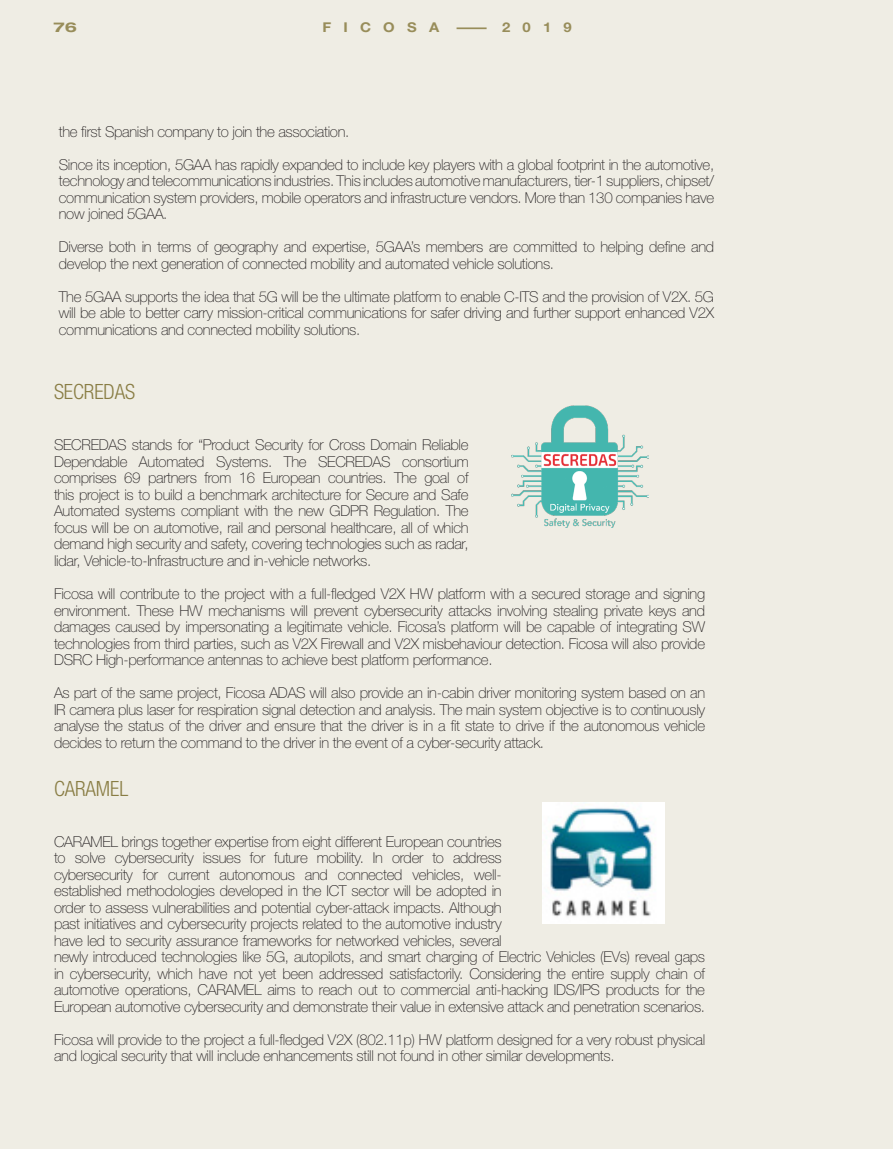
<style>
.page{position:relative;width:893px;height:1149px;background:#fff}
.page>*{position:absolute;margin:0;border:0;box-sizing:border-box;transform-origin:0 0}
.PARRAFO{font:300 condensed 21px "Helvetica Neue LT Std";letter-spacing:-.005em;color:#897d44}
.PARRAFO-2{font:100 15px/16.5px "Helvetica Neue LT Std";letter-spacing:-.02em;color:#231f20;text-align:justify}
.t1{font:700 13.5px "Helvetica Neue LT Std";letter-spacing:.825em;color:#988d5a;scale:1.1 1}
.t2{font:700 expanded 13.5px "Helvetica Neue LT Std";color:#988d5a;scale:1.1 1}
</style>
<div class="page">
<div style="left:0;top:0;width:893px;height:1148px;background:#efede4"></div>
<img style="left:512px;top:406px;width:137px;height:121px">
<img style="left:543px;top:802px;width:121px;height:121px">
<p class="t2" style="left:53px;top:19px;width:23px">76</p>
<p class="t1" style="left:322px;top:19px;width:228px">FICOSA—2019</p>
<p class="PARRAFO-2" style="left:59px;top:123px;width:292px">the first Spanish company to join the association.</p>
<p class="PARRAFO-2" style="left:59px;top:156px;width:657px">Since its inception, 5GAA has rapidly expanded to include key players with a global footprint in the automotive, technology and telecommunications industries. This includes automotive manufacturers, tier-1 suppliers, chipset/ communication system providers, mobile operators and infrastructure vendors. More than 130 companies have now joined 5GAA.</p>
<p class="PARRAFO-2" style="left:59px;top:238px;width:657px">Diverse both in terms of geography and expertise, 5GAA’s members are committed to helping define and develop the next generation of connected mobility and automated vehicle solutions.</p>
<p class="PARRAFO-2" style="left:59px;top:288px;width:657px">The 5GAA supports the idea that 5G will be the ultimate platform to enable C-ITS and the provision of V2X. 5G will be able to better carry mission-critical communications for safer driving and further support enhanced V2X communications and connected mobility solutions.</p>
<p class="PARRAFO" style="left:54px;top:380px;width:83px">SECREDAS</p>
<p class="PARRAFO-2" style="left:54px;top:436px;width:416px">SECREDAS stands for “Product Security for Cross Domain Reliable Dependable Automated Systems. The SECREDAS consortium comprises 69 partners from 16 European countries. The goal of this project is to build a benchmark architecture for Secure and Safe Automated systems compliant with the new GDPR Regulation. The focus will be on automotive, rail and personal healthcare, all of which demand high security and safety, covering technologies such as radar, lidar, Vehicle-to-Infrastructure and in-vehicle networks.</p>
<p class="PARRAFO-2" style="left:54px;top:585px;width:653px">Ficosa will contribute to the project with a full-fledged V2X HW platform with a secured storage and signing environment. These HW mechanisms will prevent cybersecurity attacks involving stealing private keys and damages caused by impersonating a legitimate vehicle. Ficosa’s platform will be capable of integrating SW technologies from third parties, such as V2X Firewall and V2X misbehaviour detection. Ficosa will also provide DSRC High-performance antennas to achieve best platform performance.</p>
<p class="PARRAFO-2" style="left:54px;top:684px;width:653px">As part of the same project, Ficosa ADAS will also provide an in-cabin driver monitoring system based on an IR camera plus laser for respiration signal detection and analysis. The main system objective is to continuously analyse the status of the driver and ensure that the driver is in a fit state to drive if the autonomous vehicle decides to return the command to the driver in the event of a cyber-security attack.</p>
<p class="PARRAFO" style="left:54px;top:776px;width:76px">CARAMEL</p>
<p class="PARRAFO-2" style="left:54px;top:832px;width:653px;text-align:left">CARAMEL brings together expertise from eight different European countries<br>to solve cybersecurity issues for future mobility. In order to address<br>cybersecurity for current autonomous and connected vehicles, well-<br>established methodologies developed in the ICT sector will be adopted in<br>order to assess vulnerabilities and potential cyber-attack impacts. Although<br>past initiatives and cybersecurity projects related to the automotive industry<br>have led to security assurance frameworks for networked vehicles, several<br>newly introduced technologies like 5G, autopilots, and smart charging of Electric Vehicles (EVs) reveal gaps in cybersecurity, which have not yet been addressed satisfactorily. Considering the entire supply chain of automotive operations, CARAMEL aims to reach out to commercial anti-hacking IDS/IPS products for the European automotive cybersecurity and demonstrate their value in extensive attack and penetration scenarios.</p>
<p class="PARRAFO-2" style="left:54px;top:1030px;width:653px">Ficosa will provide to the project a full-fledged V2X (802.11p) HW platform designed for a very robust physical and logical security that will include enhancements still not found in other similar developments.</p>
</div>
